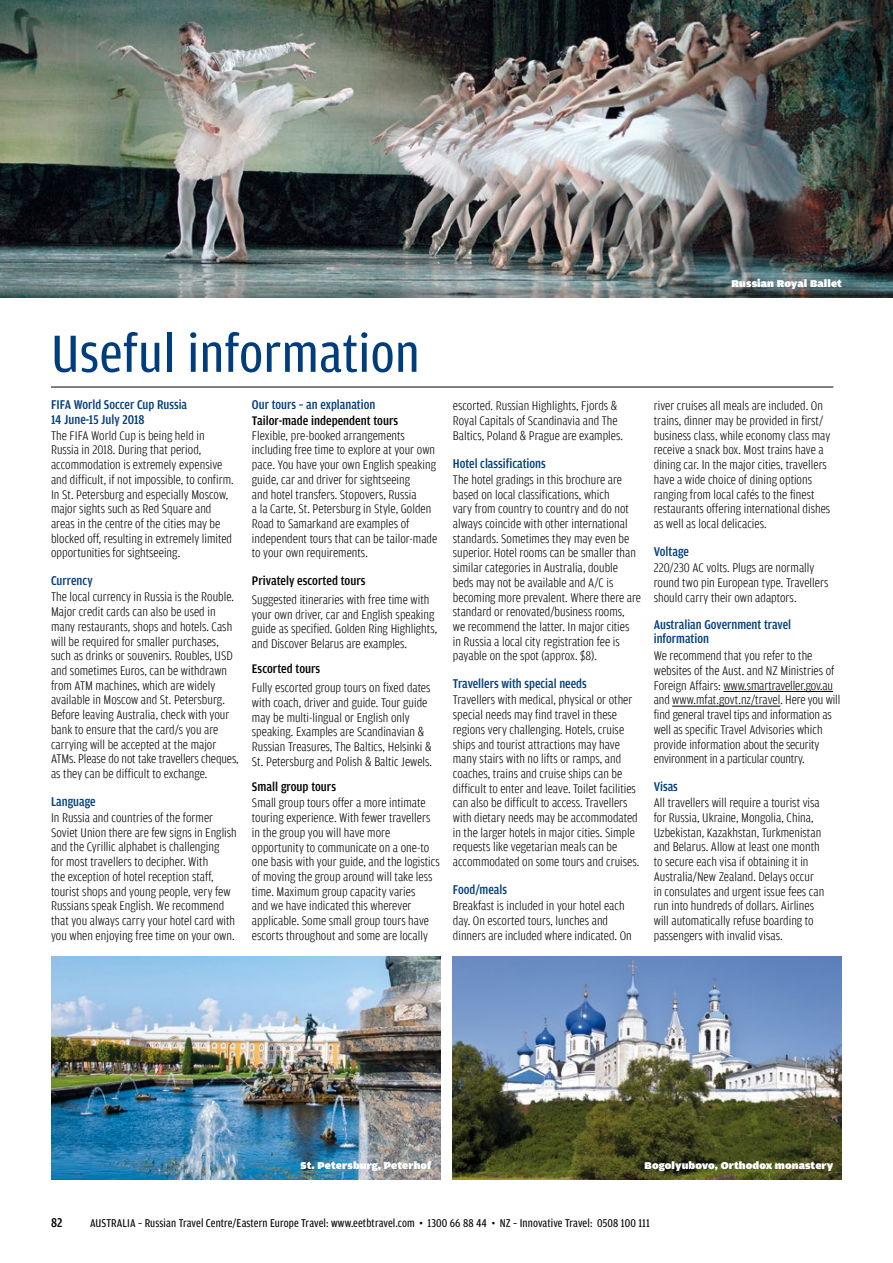
<style>
.page{position:relative;width:893px;height:1263px;background:#fff}
.page>*{position:absolute;margin:0;border:0;box-sizing:border-box;transform-origin:0 0}
.t1{font:55.5px "Amplitude Cond";letter-spacing:.005em;color:#003d7c;scale:1.05 1}
.t2{font:500 13.5px/14.7px "Amplitude Cond";color:#003d7c}
.t3{font:500 13.5px "Amplitude Cond";color:#000}
.t4{font:300 13.2px/14.7px "Amplitude Cond";color:#000;scale:1.04 1}
.t5{font:500 13.2px "Amplitude Cond";color:#000;scale:1.04 1}
.t6{font:12px "Amplitude Cond";letter-spacing:.01em;color:#000}
.t7{font:900 10.5px "Amplitude Wide";letter-spacing:.01em;color:#fff}
</style>
<div class="page">
<img style="left:0;top:0;width:893px;height:298px">
<hr style="left:723px;top:691px;width:110px;height:1px;background:#000">
<hr style="left:672px;top:706px;width:108px;height:1px;background:#000">
<hr style="left:51px;top:387px;width:782px;height:1px;background:#000">
<img style="left:51px;top:957px;width:389px;height:222px">
<img style="left:453px;top:957px;width:389px;height:222px">
<p class="t7" style="left:732px;top:278px;width:112px">Russian Royal Ballet</p>
<h1 class="t1" style="left:51px;top:324px;width:353px">Useful information</h1>
<p class="t2" style="left:51px;top:397px;width:138px">FIFA World Soccer Cup Russia<br>14 June-15 July 2018</p>
<p class="t4" style="left:51px;top:428px;width:177px">The FIFA World Cup is being held in Russia in 2018. During that period, accommodation is extremely expensive and difficult, if not impossible, to confirm.<br>In St. Petersburg and especially Moscow, major sights such as Red Square and areas in the centre of the cities may be blocked off, resulting in extremely limited opportunities for sightseeing.</p>
<p class="t2" style="left:51px;top:573px;width:43px">Currency</p>
<p class="t4" style="left:51px;top:590px;width:182px">The local currency in Russia is the Rouble.<br>Major credit cards can also be used in many restaurants, shops and hotels. Cash will be required for smaller purchases, such as drinks or souvenirs. Roubles, USD and sometimes Euros, can be withdrawn from ATM machines, which are widely available in Moscow and St. Petersburg.<br>Before leaving Australia, check with your bank to ensure that the card/s you are carrying will be accepted at the major ATMs. Please do not take travellers cheques, as they can be difficult to exchange.</p>
<p class="t2" style="left:51px;top:794px;width:46px">Language</p>
<p class="t4" style="left:51px;top:810px;width:180px">In Russia and countries of the former Soviet Union there are few signs in English and the Cyrillic alphabet is challenging<br>for most travellers to decipher. With<br>the exception of hotel reception staff, tourist shops and young people, very few Russians speak English. We recommend that you always carry your hotel card with you when enjoying free time on your own.</p>
<p class="t2" style="left:252px;top:397px;width:125px">Our tours – an explanation</p>
<p class="t5" style="left:252px;top:414px;width:142px">Tailor-made independent tours</p>
<p class="t4" style="left:252px;top:428px;width:180px">Flexible, pre-booked arrangements including free time to explore at your own pace. You have your own English speaking guide, car and driver for sightseeing<br>and hotel transfers. Stopovers, Russia<br>a la Carte, St. Petersburg in Style, Golden Road to Samarkand are examples of independent tours that can be tailor-made to your own requirements.</p>
<p class="t5" style="left:252px;top:573px;width:111px">Privately escorted tours</p>
<p class="t4" style="left:252px;top:592px;width:180px">Suggested itineraries with free time with your own driver, car and English speaking guide as specified. Golden Ring Highlights, and Discover Belarus are examples.</p>
<p class="t5" style="left:252px;top:662px;width:67px">Escorted tours</p>
<p class="t4" style="left:252px;top:680px;width:175px">Fully escorted group tours on fixed dates with coach, driver and guide. Tour guide may be multi-lingual or English only speaking. Examples are Scandinavian &amp; Russian Treasures, The Baltics, Helsinki &amp; St. Petersburg and Polish &amp; Baltic Jewels.</p>
<p class="t5" style="left:252px;top:780px;width:82px">Small group tours</p>
<p class="t4" style="left:252px;top:796px;width:182px">Small group tours offer a more intimate touring experience. With fewer travellers in the group you will have more opportunity to communicate on a one-to one basis with your guide, and the logistics of moving the group around will take less time. Maximum group capacity varies<br>and we have indicated this wherever applicable. Some small group tours have escorts throughout and some are locally</p>
<p class="t4" style="left:453px;top:399px;width:165px">escorted. Russian Highlights, Fjords &amp;<br>Royal Capitals of Scandinavia and The<br>Baltics, Poland &amp; Prague are examples.</p>
<p class="t2" style="left:453px;top:456px;width:94px">Hotel classifications</p>
<p class="t4" style="left:453px;top:472px;width:182px">The hotel gradings in this brochure are based on local classifications, which<br>vary from country to country and do not always coincide with other international standards. Sometimes they may even be superior. Hotel rooms can be smaller than similar categories in Australia, double beds may not be available and A/C is becoming more prevalent. Where there are standard or renovated/business rooms,<br>we recommend the latter. In major cities<br>in Russia a local city registration fee is payable on the spot (approx. $8).</p>
<p class="t2" style="left:453px;top:676px;width:135px">Travellers with special needs</p>
<p class="t4" style="left:453px;top:693px;width:181px">Travellers with medical, physical or other special needs may find travel in these regions very challenging. Hotels, cruise ships and tourist attractions may have many stairs with no lifts or ramps, and coaches, trains and cruise ships can be difficult to enter and leave. Toilet facilities can also be difficult to access. Travellers with dietary needs may be accommodated in the larger hotels in major cities. Simple requests like vegetarian meals can be accommodated on some tours and cruises.</p>
<p class="t2" style="left:453px;top:882px;width:56px">Food/meals</p>
<p class="t4" style="left:453px;top:898px;width:174px">Breakfast is included in your hotel each day. On escorted tours, lunches and dinners are included where indicated. On</p>
<p class="t4" style="left:654px;top:399px;width:171px">river cruises all meals are included. On trains, dinner may be provided in first/ business class, while economy class may receive a snack box. Most trains have a dining car. In the major cities, travellers have a wide choice of dining options ranging from local cafés to the finest restaurants offering international dishes as well as local delicacies.</p>
<p class="t2" style="left:654px;top:544px;width:37px">Voltage</p>
<p class="t4" style="left:654px;top:560px;width:169px">220/230 AC volts. Plugs are normally round two pin European type. Travellers should carry their own adaptors.</p>
<p class="t2" style="left:654px;top:618px;width:139px;line-height:13.5px">Australian Government travel information</p>
<p class="t4" style="left:654px;top:649px;width:181px">We recommend that you refer to the websites of the Aust. and NZ Ministries of Foreign Affairs: www.smartraveller.gov.au and www.mfat.govt.nz/travel. Here you will find general travel tips and information as well as specific Travel Advisories which provide information about the security environment in a particular country.</p>
<p class="t2" style="left:654px;top:779px;width:26px">Visas</p>
<p class="t4" style="left:654px;top:796px;width:165px">All travellers will require a tourist visa for Russia, Ukraine, Mongolia, China, Uzbekistan, Kazakhstan, Turkmenistan and Belarus. Allow at least one month to secure each visa if obtaining it in Australia/New Zealand. Delays occur in consulates and urgent issue fees can run into hundreds of dollars. Airlines will automatically refuse boarding to passengers with invalid visas.</p>
<p class="t7" style="left:301px;top:1159px;width:133px">St. Petersburg, Peterhof</p>
<p class="t7" style="left:644px;top:1159px;width:190px">Bogolyubovo, Orthodox monastery</p>
<p class="t3" style="left:51px;top:1215px;width:13px">82</p>
<p class="t6" style="left:90px;top:1216px;width:561px">AUSTRALIA – Russian Travel Centre/Eastern Europe Travel: www.eetbtravel.com • 1300 66 88 44 • NZ – Innovative Travel: 0508 100 111</p>
</div>
